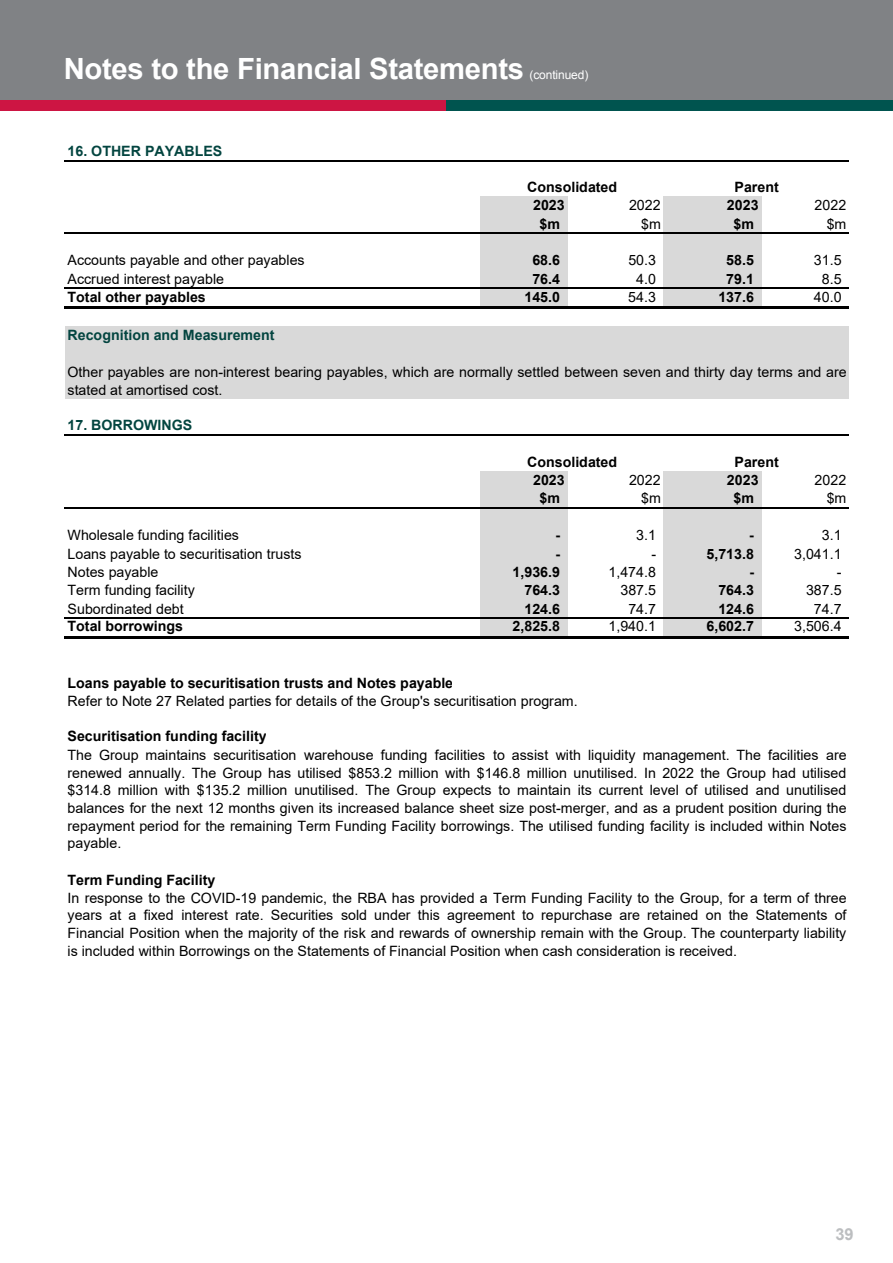
<style>
.page{position:relative;width:893px;height:1263px;background:#fff}
.page>*{position:absolute;margin:0;border:0;box-sizing:border-box;transform-origin:0 0}
.t1{font:700 29.25px "Arial";letter-spacing:-.01em;color:#fff}
.t2{font:700 16.5px "Arial";color:#bcbec0}
.t3{font:14.25px/17.7px "Arial";color:#000;text-align:justify}
.t4{font:700 14.25px "Arial";color:#000}
.t5{font:700 14.25px "Arial";color:#034540}
.t6{font:12px "Arial";letter-spacing:-.01em;color:#fff}
</style>
<div class="page">
<div style="left:0;top:0;width:848px;height:110px;background:#808285"></div>
<div style="left:848px;top:0;width:45px;height:110px;background:#808285"></div>
<div style="left:0;top:100px;width:893px;height:11px;background:#cd1543"></div>
<div style="left:446px;top:100px;width:447px;height:11px;background:#00544f"></div>
<div style="left:480px;top:197px;width:87px;height:111px;background:#d9d9d9"></div>
<div style="left:663px;top:197px;width:98px;height:111px;background:#d9d9d9"></div>
<div style="left:66px;top:326px;width:783px;height:73px;background:#d9d9d9"></div>
<div style="left:480px;top:471px;width:87px;height:19px;background:#d9d9d9"></div>
<div style="left:663px;top:471px;width:98px;height:19px;background:#d9d9d9"></div>
<div style="left:480px;top:490px;width:87px;height:18px;background:#d9d9d9"></div>
<div style="left:663px;top:490px;width:98px;height:18px;background:#d9d9d9"></div>
<div style="left:480px;top:508px;width:87px;height:18px;background:#d9d9d9"></div>
<div style="left:663px;top:508px;width:98px;height:18px;background:#d9d9d9"></div>
<div style="left:480px;top:526px;width:87px;height:19px;background:#d9d9d9"></div>
<div style="left:663px;top:526px;width:98px;height:19px;background:#d9d9d9"></div>
<div style="left:480px;top:545px;width:87px;height:18px;background:#d9d9d9"></div>
<div style="left:663px;top:545px;width:98px;height:18px;background:#d9d9d9"></div>
<div style="left:480px;top:563px;width:87px;height:19px;background:#d9d9d9"></div>
<div style="left:663px;top:563px;width:98px;height:19px;background:#d9d9d9"></div>
<div style="left:480px;top:581px;width:87px;height:19px;background:#d9d9d9"></div>
<div style="left:663px;top:581px;width:98px;height:19px;background:#d9d9d9"></div>
<div style="left:480px;top:600px;width:87px;height:18px;background:#d9d9d9"></div>
<div style="left:663px;top:600px;width:98px;height:18px;background:#d9d9d9"></div>
<div style="left:480px;top:618px;width:87px;height:19px;background:#d9d9d9"></div>
<div style="left:663px;top:618px;width:98px;height:19px;background:#d9d9d9"></div>
<hr style="left:65px;top:160px;width:784px;height:1px;background:#000">
<hr style="left:65px;top:233px;width:784px;height:1px;background:#000">
<hr style="left:65px;top:288px;width:784px;height:1px;background:#000">
<hr style="left:65px;top:306px;width:784px;height:3px;background:#000">
<hr style="left:65px;top:434px;width:784px;height:1px;background:#000">
<hr style="left:65px;top:507px;width:784px;height:2px;background:#000">
<hr style="left:65px;top:618px;width:784px;height:1px;background:#000">
<hr style="left:65px;top:636px;width:784px;height:2px;background:#000">
<h1 class="t1" style="left:64px;top:49px;width:462px">Notes to the Financial Statements</h1>
<p class="t6" style="left:529px;top:67px;width:60px">(continued)</p>
<p class="t5" style="left:68px;top:141px;width:156px">16. OTHER PAYABLES</p>
<p class="t4" style="left:527px;top:177px;width:92px">Consolidated</p>
<p class="t4" style="left:734px;top:177px;width:46px">Parent</p>
<p class="t4" style="left:533px;top:195px;width:33px">2023</p>
<p class="t3" style="left:629px;top:196px;width:33px">2022</p>
<p class="t4" style="left:727px;top:195px;width:33px">2023</p>
<p class="t3" style="left:815px;top:196px;width:33px">2022</p>
<p class="t4" style="left:540px;top:214px;width:22px">$m</p>
<p class="t3" style="left:641px;top:215px;width:21px">$m</p>
<p class="t4" style="left:733px;top:214px;width:22px">$m</p>
<p class="t3" style="left:827px;top:215px;width:21px">$m</p>
<p class="t3" style="left:68px;top:251px;width:239px">Accounts payable and other payables</p>
<p class="t4" style="left:532px;top:250px;width:29px">68.6</p>
<p class="t3" style="left:628px;top:251px;width:29px">50.3</p>
<p class="t4" style="left:726px;top:250px;width:29px">58.5</p>
<p class="t3" style="left:814px;top:251px;width:29px">31.5</p>
<p class="t3" style="left:68px;top:270px;width:158px">Accrued interest payable</p>
<p class="t4" style="left:532px;top:269px;width:29px">76.4</p>
<p class="t3" style="left:636px;top:270px;width:21px">4.0</p>
<p class="t4" style="left:726px;top:269px;width:29px">79.1</p>
<p class="t3" style="left:822px;top:270px;width:21px">8.5</p>
<p class="t4" style="left:68px;top:287px;width:140px">Total other payables</p>
<p class="t4" style="left:524px;top:287px;width:37px">145.0</p>
<p class="t3" style="left:628px;top:288px;width:29px">54.3</p>
<p class="t4" style="left:718px;top:287px;width:37px">137.6</p>
<p class="t3" style="left:814px;top:288px;width:29px">40.0</p>
<p class="t5" style="left:68px;top:325px;width:209px">Recognition and Measurement</p>
<p class="t3" style="left:68px;top:363px;width:781px">Other payables are non-interest bearing payables, which are normally settled between seven and thirty day terms and are stated at amortised cost.</p>
<p class="t5" style="left:68px;top:415px;width:126px">17. BORROWINGS</p>
<p class="t4" style="left:527px;top:452px;width:92px">Consolidated</p>
<p class="t4" style="left:734px;top:452px;width:46px">Parent</p>
<p class="t4" style="left:533px;top:470px;width:33px">2023</p>
<p class="t3" style="left:629px;top:471px;width:33px">2022</p>
<p class="t4" style="left:727px;top:470px;width:33px">2023</p>
<p class="t3" style="left:815px;top:471px;width:33px">2022</p>
<p class="t4" style="left:540px;top:488px;width:22px">$m</p>
<p class="t3" style="left:641px;top:489px;width:21px">$m</p>
<p class="t4" style="left:733px;top:488px;width:22px">$m</p>
<p class="t3" style="left:827px;top:489px;width:21px">$m</p>
<p class="t3" style="left:68px;top:526px;width:173px">Wholesale funding facilities</p>
<p class="t4" style="left:555px;top:525px;width:6px">-</p>
<p class="t3" style="left:636px;top:526px;width:21px">3.1</p>
<p class="t4" style="left:749px;top:525px;width:6px">-</p>
<p class="t3" style="left:822px;top:526px;width:21px">3.1</p>
<p class="t3" style="left:68px;top:545px;width:235px">Loans payable to securitisation trusts</p>
<p class="t4" style="left:555px;top:543px;width:6px">-</p>
<p class="t3" style="left:651px;top:545px;width:6px">-</p>
<p class="t4" style="left:706px;top:543px;width:49px">5,713.8</p>
<p class="t3" style="left:794px;top:545px;width:49px">3,041.1</p>
<p class="t3" style="left:68px;top:563px;width:92px">Notes payable</p>
<p class="t4" style="left:513px;top:562px;width:49px">1,936.9</p>
<p class="t3" style="left:609px;top:563px;width:49px">1,474.8</p>
<p class="t4" style="left:749px;top:562px;width:6px">-</p>
<p class="t3" style="left:837px;top:563px;width:6px">-</p>
<p class="t3" style="left:68px;top:581px;width:129px">Term funding facility</p>
<p class="t4" style="left:524px;top:580px;width:37px">764.3</p>
<p class="t3" style="left:620px;top:581px;width:37px">387.5</p>
<p class="t4" style="left:718px;top:580px;width:37px">764.3</p>
<p class="t3" style="left:806px;top:581px;width:37px">387.5</p>
<p class="t3" style="left:68px;top:600px;width:118px">Subordinated debt</p>
<p class="t4" style="left:524px;top:598px;width:37px">124.6</p>
<p class="t3" style="left:628px;top:600px;width:29px">74.7</p>
<p class="t4" style="left:718px;top:598px;width:37px">124.6</p>
<p class="t3" style="left:814px;top:600px;width:29px">74.7</p>
<p class="t4" style="left:68px;top:616px;width:117px">Total borrowings</p>
<p class="t4" style="left:513px;top:616px;width:49px">2,825.8</p>
<p class="t3" style="left:609px;top:617px;width:49px">1,940.1</p>
<p class="t4" style="left:706px;top:616px;width:49px">6,602.7</p>
<p class="t3" style="left:794px;top:617px;width:49px">3,506.4</p>
<p class="t4" style="left:68px;top:673px;width:387px">Loans payable to securitisation trusts and Notes payable</p>
<p class="t3" style="left:68px;top:692px;width:512px">Refer to Note 27 Related parties for details of the Group's securitisation program.</p>
<p class="t4" style="left:68px;top:726px;width:201px">Securitisation funding facility</p>
<p class="t3" style="left:68px;top:746px;width:781px">The Group maintains securitisation warehouse funding facilities to assist with liquidity management. The facilities are renewed annually. The Group has utilised $853.2 million with $146.8 million unutilised. In 2022 the Group had utilised $314.8 million with $135.2 million unutilised. The Group expects to maintain its current level of utilised and unutilised balances for the next 12 months given its increased balance sheet size post-merger, and as a prudent position during the repayment period for the remaining Term Funding Facility borrowings. The utilised funding facility is included within Notes payable.</p>
<p class="t4" style="left:68px;top:870px;width:149px">Term Funding Facility</p>
<p class="t3" style="left:68px;top:889px;width:781px">In response to the COVID-19 pandemic, the RBA has provided a Term Funding Facility to the Group, for a term of three years at a fixed interest rate. Securities sold under this agreement to repurchase are retained on the Statements of Financial Position when the majority of the risk and rewards of ownership remain with the Group. The counterparty liability is included within Borrowings on the Statements of Financial Position when cash consideration is received.</p>
<p class="t2" style="left:836px;top:1223px;width:19px">39</p>
</div>
